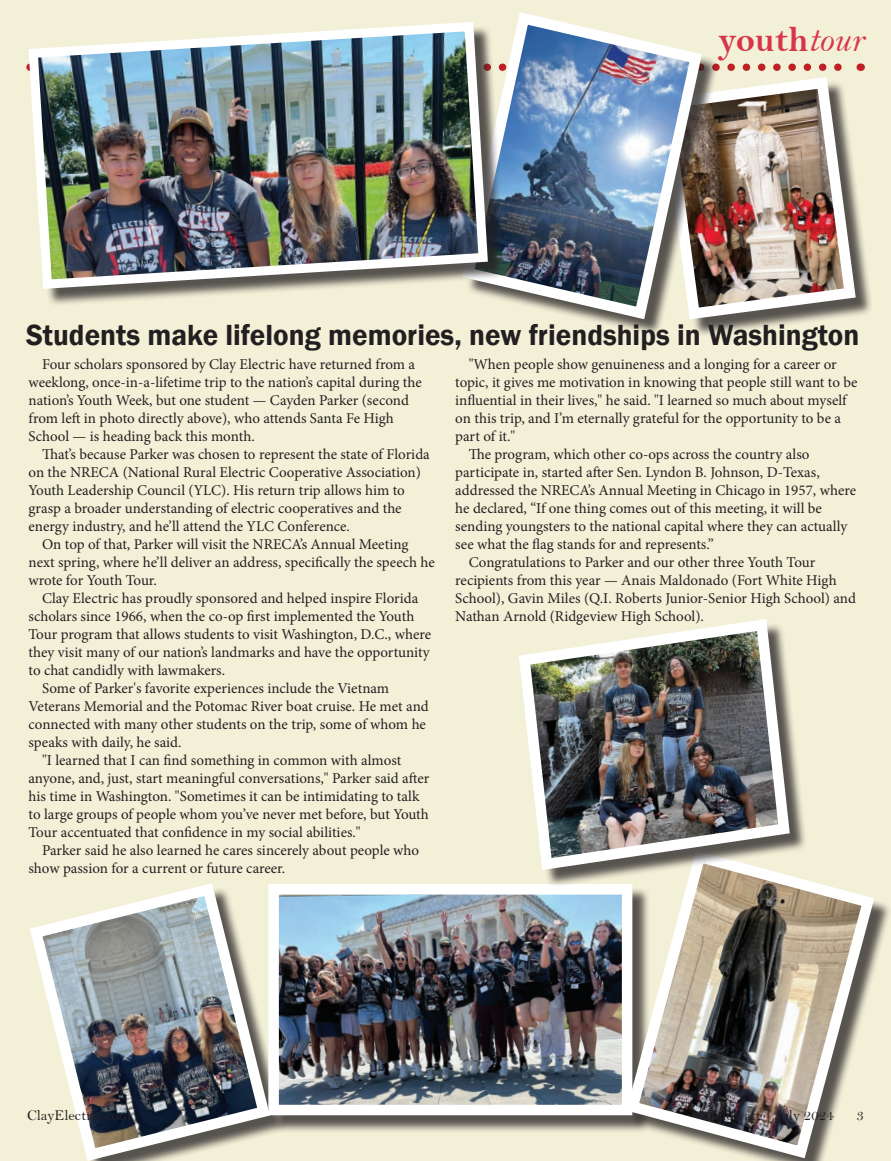
<style>
.page{position:relative;width:891px;height:1161px;background:#f3f0d8}
.page>*{position:absolute;margin:0;border:0;box-sizing:border-box;transform-origin:0 0}
.t1{font:36px "Bell MT Bold";color:#d83549}
.t2{font:600 30px "Franklin Gothic";color:#231f20}
.t3{font:15px/18px "Minion Pro";color:#231f20}
.t4{font:15px "Bell";color:#231f20}
.s1{font-family:"Bell MT Italic"}
</style>
<div class="page">
<img style="left:30px;top:883px;width:241px;height:278px">
<div style="left:271px;top:887px;width:380px;height:247px;background:#231f20;opacity:.75"></div>
<img style="left:279px;top:895px;width:341px;height:209px">
<div style="left:268px;top:884px;width:364px;height:231px;border:10px solid #fff"></div>
<div style="left:664px;top:80px;width:210px;height:257px;background:#231f20;opacity:.75"></div>
<img style="left:719px;top:77px;width:143px;height:248px">
<svg style="left:719px;top:63px;width:123px;height:8px"></svg>
<div style="left:466px;top:16px;width:253px;height:321px;background:#231f20;opacity:.75"></div>
<img style="left:466px;top:12px;width:242px;height:314px">
<div style="left:630px;top:854px;width:261px;height:307px;background:#231f20;opacity:.75"></div>
<svg style="left:620px;top:854px;width:261px;height:307px"></svg>
<div style="left:32px;top:25px;width:474px;height:281px;background:#231f20;opacity:.75"></div>
<img style="left:26px;top:17px;width:467px;height:277px">
<div style="left:522px;top:622px;width:285px;height:266px;background:#231f20;opacity:.75"></div>
<img style="left:519px;top:619px;width:277px;height:257px">
<h1 class="t1" style="left:719px;top:18px;width:147px">youth<span class="s1">tour</span></h1>
<h2 class="t2" style="left:26px;top:316px;width:835px">Students make lifelong memories, new friendships in Washington</h2>
<p class="t3" style="left:29px;top:356px;width:395px;text-indent:14px">Four scholars sponsored by Clay Electric have returned from a weeklong, once-in-a-lifetime trip to the nation’s capital during the nation’s Youth Week, but one student — Cayden Parker (second from left in photo directly above), who attends Santa Fe High School — is heading back this month.</p>
<p class="t3" style="left:29px;top:446px;width:403px;text-indent:14px">That’s because Parker was chosen to represent the state of Florida on the NRECA (National Rural Electric Cooperative Association)<br>Youth Leadership Council (YLC). His return trip allows him to grasp a broader understanding of electric cooperatives and the energy industry, and he’ll attend the YLC Conference.</p>
<p class="t3" style="left:29px;top:536px;width:408px;text-indent:14px">On top of that, Parker will visit the NRECA’s Annual Meeting next spring, where he’ll deliver an address, specifically the speech he wrote for Youth Tour.</p>
<p class="t3" style="left:42px;top:590px;width:378px">Clay Electric has proudly sponsored and helped inspire Florida</p>
<p class="t3" style="left:29px;top:608px;width:387px">scholars since 1966, when the co-op first implemented the Youth</p>
<p class="t3" style="left:29px;top:626px;width:404px">Tour program that allows students to visit Washington, D.C., where</p>
<p class="t3" style="left:29px;top:644px;width:403px">they visit many of our nation’s landmarks and have the opportunity</p>
<p class="t3" style="left:29px;top:662px;width:198px">to chat candidly with lawmakers.</p>
<p class="t3" style="left:42px;top:680px;width:349px">Some of Parker's favorite experiences include the Vietnam</p>
<p class="t3" style="left:29px;top:698px;width:402px">Veterans Memorial and the Potomac River boat cruise. He met and</p>
<p class="t3" style="left:29px;top:716px;width:399px">connected with many other students on the trip, some of whom he</p>
<p class="t3" style="left:29px;top:734px;width:154px">speaks with daily, he said.</p>
<p class="t3" style="left:42px;top:752px;width:361px">"I learned that I can find something in common with almost</p>
<p class="t3" style="left:29px;top:770px;width:402px">anyone, and, just, start meaningful conversations," Parker said after</p>
<p class="t3" style="left:29px;top:788px;width:393px">his time in Washington. "Sometimes it can be intimidating to talk</p>
<p class="t3" style="left:29px;top:806px;width:402px">to large groups of people whom you’ve never met before, but Youth</p>
<p class="t3" style="left:29px;top:824px;width:334px">Tour accentuated that confidence in my social abilities."</p>
<p class="t3" style="left:42px;top:842px;width:379px">Parker said he also learned he cares sincerely about people who</p>
<p class="t3" style="left:29px;top:860px;width:258px">show passion for a current or future career.</p>
<p class="t3" style="left:469px;top:356px;width:370px">"When people show genuineness and a longing for a career or</p>
<p class="t3" style="left:455px;top:374px;width:404px">topic, it gives me motivation in knowing that people still want to be</p>
<p class="t3" style="left:455px;top:392px;width:393px">influential in their lives," he said. "I learned so much about myself</p>
<p class="t3" style="left:455px;top:410px;width:387px">on this trip, and I’m eternally grateful for the opportunity to be a</p>
<p class="t3" style="left:455px;top:428px;width:61px">part of it."</p>
<p class="t3" style="left:469px;top:446px;width:342px">The program, which other co-ops across the country also</p>
<p class="t3" style="left:455px;top:464px;width:366px">participate in, started after Sen. Lyndon B. Johnson, D-Texas,</p>
<p class="t3" style="left:455px;top:482px;width:402px">addressed the NRECA’s Annual Meeting in Chicago in 1957, where</p>
<p class="t3" style="left:455px;top:500px;width:368px">he declared, “If one thing comes out of this meeting, it will be</p>
<p class="t3" style="left:455px;top:518px;width:394px">sending youngsters to the national capital where they can actually</p>
<p class="t3" style="left:455px;top:536px;width:260px">see what the flag stands for and represents.”</p>
<p class="t3" style="left:469px;top:554px;width:348px">Congratulations to Parker and our other three Youth Tour</p>
<p class="t3" style="left:455px;top:572px;width:383px">recipients from this year — Anais Maldonado (Fort White High</p>
<p class="t3" style="left:455px;top:590px;width:402px">School), Gavin Miles (Q.I. Roberts Junior-Senior High School) and</p>
<p class="t3" style="left:455px;top:608px;width:250px">Nathan Arnold (Ridgeview High School).</p>
<p class="t4" style="left:27px;top:1106px;width:105px">ClayElectric.com</p>
<p class="t4" style="left:708px;top:1106px;width:127px">Kilowatt | July 2024</p>
<p class="t4" style="left:856px;top:1106px;width:9px">3</p>
</div>
